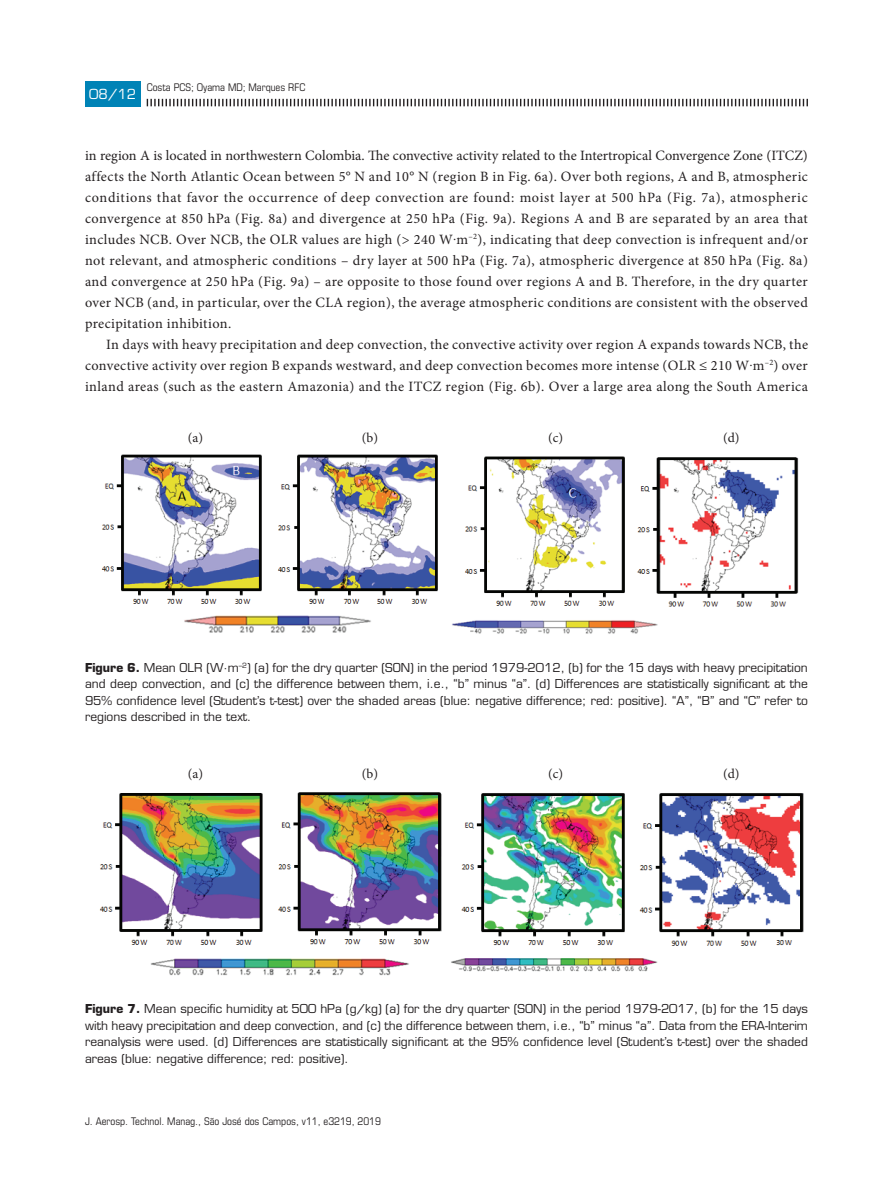
<style>
.page{position:relative;width:893px;height:1191px;background:#fff}
.page>*{position:absolute;margin:0;border:0;box-sizing:border-box;transform-origin:0 0}
.t1{font:14.25px/21px "Minion Pro";letter-spacing:.03em;color:#231f20;text-align:justify}
.t2{font:13.5px "Minion Pro";color:#231f20}
.t3{font:13.5px "Eurostile LT Std";color:#fff}
.t4{font:12px/16.5px "Eurostile LT Std";color:#231f20;text-align:justify}
.t5{font:condensed 10.5px "Eurostile LT Std";color:#231f20}
.s1{font-weight:700}
</style>
<div class="page">
<svg style="left:147px;top:99px;width:661px;height:7px"></svg>
<div style="left:85px;top:81px;width:55px;height:25px;background:#0083b6"></div>
<img style="left:99px;top:792px;width:343px;height:184px">
<img style="left:451px;top:792px;width:353px;height:180px">
<img style="left:101px;top:454px;width:337px;height:179px">
<img style="left:452px;top:456px;width:347px;height:178px">
<p class="t3" style="left:89px;top:86px;width:49px">08 12</p>
<p class="t3" style="left:96px;top:86px;width:36px">xx/xx</p>
<p class="t5" style="left:147px;top:81px;width:160px">Costa PCS; Oyama MD; Marques RFC</p>
<p class="t1" style="left:85px;top:144px;width:724px">in region A is located in northwestern Colombia. The convective activity related to the Intertropical Convergence Zone (ITCZ) affects the North Atlantic Ocean between 5° N and 10° N (region B in Fig. 6a). Over both regions, A and B, atmospheric conditions that favor the occurrence of deep convection are found: moist layer at 500 hPa (Fig. 7a), atmospheric convergence at 850 hPa (Fig. 8a) and divergence at 250 hPa (Fig. 9a). Regions A and B are separated by an area that includes NCB. Over NCB, the OLR values are high (&gt; 240 W.m<sup>–2</sup>), indicating that deep convection is infrequent and/or not relevant, and atmospheric conditions – dry layer at 500 hPa (Fig. 7a), atmospheric divergence at 850 hPa (Fig. 8a) and convergence at 250 hPa (Fig. 9a) – are opposite to those found over regions A and B. Therefore, in the dry quarter over NCB (and, in particular, over the CLA region), the average atmospheric conditions are consistent with the observed precipitation inhibition.</p>
<p class="t1" style="left:85px;top:333px;width:724px;text-indent:21px">In days with heavy precipitation and deep convection, the convective activity over region A expands towards NCB, the convective activity over region B expands westward, and deep convection becomes more intense (OLR ≤ 210 W.m<sup>–2</sup>) over inland areas (such as the eastern Amazonia) and the ITCZ region (Fig. 6b). Over a large area along the South America</p>
<p class="t2" style="left:188px;top:428px;width:17px">(a)</p>
<p class="t2" style="left:362px;top:428px;width:18px">(b)</p>
<p class="t2" style="left:548px;top:428px;width:17px">(c)</p>
<p class="t2" style="left:723px;top:428px;width:18px">(d)</p>
<p class="t4" style="left:85px;top:659px;width:724px"><span class="s1">Figure 6.</span> Mean OLR (W·m<sup>–2</sup>) (a) for the dry quarter (SON) in the period 1979-2012, (b) for the 15 days with heavy precipitation and deep convection, and (c) the difference between them, i.e., “b” minus “a”. (d) Differences are statistically significant at the 95% confidence level (Student’s t-test) over the shaded areas (blue: negative difference; red: positive). “A”, “B” and “C” refer to regions described in the text.</p>
<p class="t2" style="left:188px;top:764px;width:17px">(a)</p>
<p class="t2" style="left:362px;top:764px;width:18px">(b)</p>
<p class="t2" style="left:548px;top:764px;width:17px">(c)</p>
<p class="t2" style="left:723px;top:764px;width:18px">(d)</p>
<p class="t4" style="left:85px;top:1000px;width:724px"><span class="s1">Figure 7.</span> Mean specific humidity at 500 hPa (g/kg) (a) for the dry quarter (SON) in the period 1979-2017, (b) for the 15 days with heavy precipitation and deep convection, and (c) the difference between them, i.e., “b” minus “a”. Data from the ERA-Interim reanalysis were used. (d) Differences are statistically significant at the 95% confidence level (Student’s t-test) over the shaded areas (blue: negative difference; red: positive).</p>
<p class="t5" style="left:85px;top:1114px;width:297px">J. Aerosp. Technol. Manag., São José dos Campos, v11, e3219, 2019</p>
</div>
